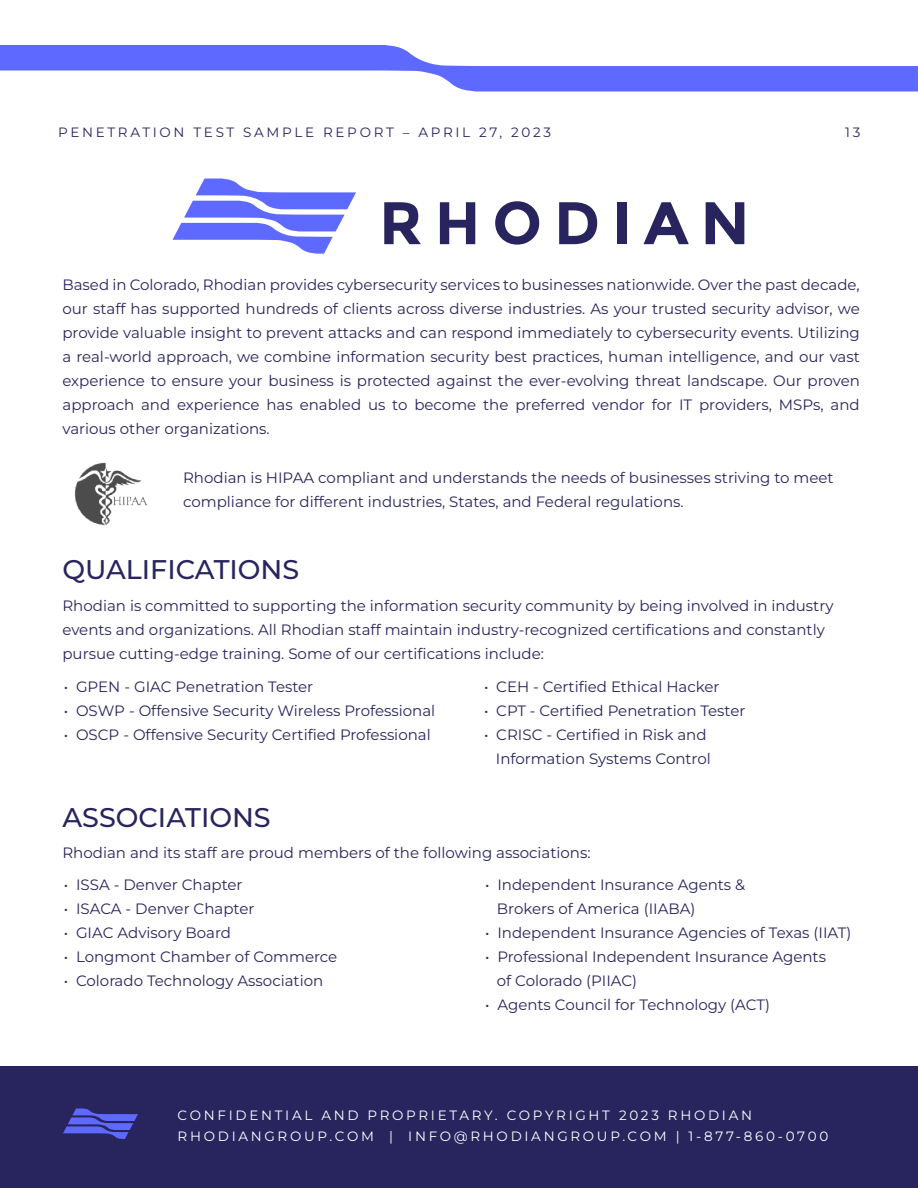
<style>
.page{position:relative;width:918px;height:1188px;background:#fff}
.page>*{position:absolute;margin:0;border:0;box-sizing:border-box;transform-origin:0 0}
.t1{font:100 27px "Montserrat";color:#28255e}
.t2{font:100 15px/24px "Montserrat";color:#28255e}
.t3{font:100 13.5px/21px "Montserrat";letter-spacing:.2em;color:#fff}
.t4{font:100 13.5px "Montserrat";letter-spacing:.2em;color:#28255e}
</style>
<div class="page">
<svg style="left:0;top:45px;width:918px;height:47px"></svg>
<div style="left:0;top:1066px;width:918px;height:122px;background:#28255e"></div>
<svg style="left:172px;top:178px;width:184px;height:76px"></svg>
<svg style="left:384px;top:202px;width:37px;height:42px"></svg>
<svg style="left:440px;top:202px;width:35px;height:42px"></svg>
<svg style="left:495px;top:201px;width:44px;height:44px"></svg>
<svg style="left:559px;top:202px;width:38px;height:42px"></svg>
<div style="left:617px;top:202px;width:10px;height:42px;background:#28255e"></div>
<svg style="left:644px;top:202px;width:45px;height:42px"></svg>
<svg style="left:706px;top:202px;width:38px;height:42px"></svg>
<svg style="left:63px;top:1108px;width:75px;height:31px"></svg>
<img style="left:74px;top:462px;width:73px;height:64px">
<p class="t4" style="left:58px;top:125px;width:495px">PENETRATION TEST SAMPLE REPORT – APRIL 27, 2023</p>
<p class="t4" style="left:845px;top:125px;width:17px">13</p>
<p class="t2" style="left:62px;top:273px;width:799px;text-align:justify">Based in Colorado, Rhodian provides cybersecurity services to businesses nationwide. Over the past decade, our staff has supported hundreds of clients across diverse industries. As your trusted security advisor, we provide valuable insight to prevent attacks and can respond immediately to cybersecurity events. Utilizing a real-world approach, we combine information security best practices, human intelligence, and our vast experience to ensure your business is protected against the ever-evolving threat landscape. Our proven approach and experience has enabled us to become the preferred vendor for IT providers, MSPs, and various other organizations.</p>
<p class="t2" style="left:183px;top:466px;width:652px">Rhodian is HIPAA compliant and understands the needs of businesses striving to meet compliance for different industries, States, and Federal regulations.</p>
<h1 class="t1" style="left:62px;top:559px;width:238px">QUALIFICATIONS</h1>
<p class="t2" style="left:62px;top:594px;width:773px">Rhodian is committed to supporting the information security community by being involved in industry events and organizations. All Rhodian staff maintain industry-recognized certifications and constantly pursue cutting-edge training. Some of our certifications include:</p>
<p class="t2" style="left:64px;top:675px;width:373px">ï GPEN - GIAC Penetration Tester<br>ï OSWP - Offensive Security Wireless Professional ï OSCP - Offensive Security Certified Professional</p>
<h1 class="t1" style="left:62px;top:806px;width:210px">ASSOCIATIONS</h1>
<p class="t2" style="left:484px;top:675px;width:237px">ï CEH - Certified Ethical Hacker</p>
<p class="t2" style="left:484px;top:699px;width:263px">ï CPT - Certified Penetration Tester</p>
<p class="t2" style="left:484px;top:723px;width:224px">ï CRISC - Certified in Risk and</p>
<p class="t2" style="left:496px;top:747px;width:217px">Information Systems Control</p>
<p class="t2" style="left:62px;top:842px;width:530px">Rhodian and its staff are proud members of the following associations:</p>
<p class="t2" style="left:64px;top:873px;width:275px">ï ISSA - Denver Chapter<br>ï ISACA - Denver Chapter<br>ï GIAC Advisory Board<br>ï Longmont Chamber of Commerce ï Colorado Technology Association</p>
<p class="t2" style="left:485px;top:873px;width:262px">ï Independent Insurance Agents &amp;</p>
<p class="t2" style="left:497px;top:897px;width:200px">Brokers of America (IIABA)</p>
<p class="t2" style="left:485px;top:921px;width:368px">ï Independent Insurance Agencies of Texas (IIAT)</p>
<p class="t2" style="left:485px;top:945px;width:342px">ï Professional Independent Insurance Agents</p>
<p class="t2" style="left:497px;top:969px;width:142px">of Colorado (PIIAC)</p>
<p class="t2" style="left:485px;top:993px;width:286px">ï Agents Council for Technology (ACT)</p>
<p class="t3" style="left:178px;top:1105px;width:652px">CONFIDENTIAL AND PROPRIETARY. COPYRIGHT 2023 RHODIAN<br>RHODIANGROUP.COM | INFO@RHODIANGROUP.COM | 1-877-860-0700</p>
</div>
